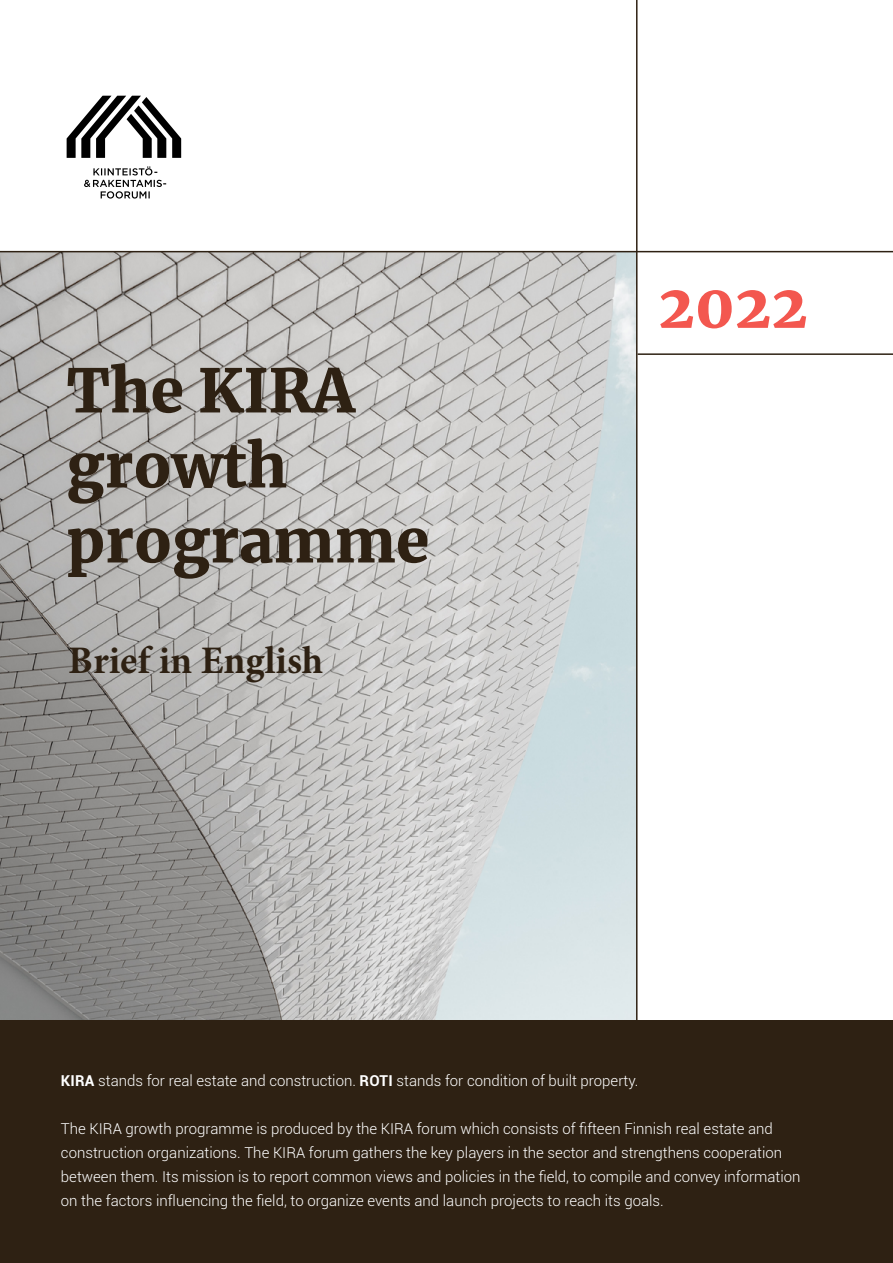
<style>
.page{position:relative;width:893px;height:1263px;background:#fff}
.page>*{position:absolute;margin:0;border:0;box-sizing:border-box;transform-origin:0 0}
.t1{font:900 60px/75px "Merriweather";color:#2e2113}
.t2{font:900 60px "Merriweather";color:#f3574f}
.otsikko_2_-_span_col{font:700 39px "Minion Pro";color:#2e2113}
.leipä_1_-_ei_sis{font:300 15px/24px "Roboto";color:#fff}
.s1{font-weight:700}
</style>
<div class="page">
<img style="left:0;top:252px;width:636px;height:768px">
<div style="left:0;top:1020px;width:893px;height:243px;background:#2e2113"></div>
<hr style="left:0;top:251px;width:893px;height:1px;background:#2e2113">
<hr style="left:637px;top:353px;width:256px;height:2px;background:#2e2113">
<hr style="left:636px;top:0;width:1px;height:1022px;background:#2e2113">
<svg style="left:67px;top:96px;width:114px;height:62px"></svg>
<svg style="left:84px;top:167px;width:82px;height:32px"></svg>
<p class="t1" style="left:67px;top:351px;width:364px">The KIRA growth programme</p>
<p class="otsikko_2_-_span_col" style="left:68px;top:633px;width:257px">Brief in English</p>
<p class="t2" style="left:658px;top:264px;width:151px">2022</p>
<p class="leipä_1_-_ei_sis" style="left:61px;top:1068px;width:579px"><span class="s1">KIRA</span> stands for real estate and construction. <span class="s1">ROTI</span> stands for condition of built property.</p>
<p class="leipä_1_-_ei_sis" style="left:61px;top:1116px;width:741px">The KIRA growth programme is produced by the KIRA forum which consists of fifteen Finnish real estate and construction organizations. The KIRA forum gathers the key players in the sector and strengthens cooperation between them. Its mission is to report common views and policies in the field, to compile and convey information on the factors influencing the field, to organize events and launch projects to reach its goals.</p>
</div>
